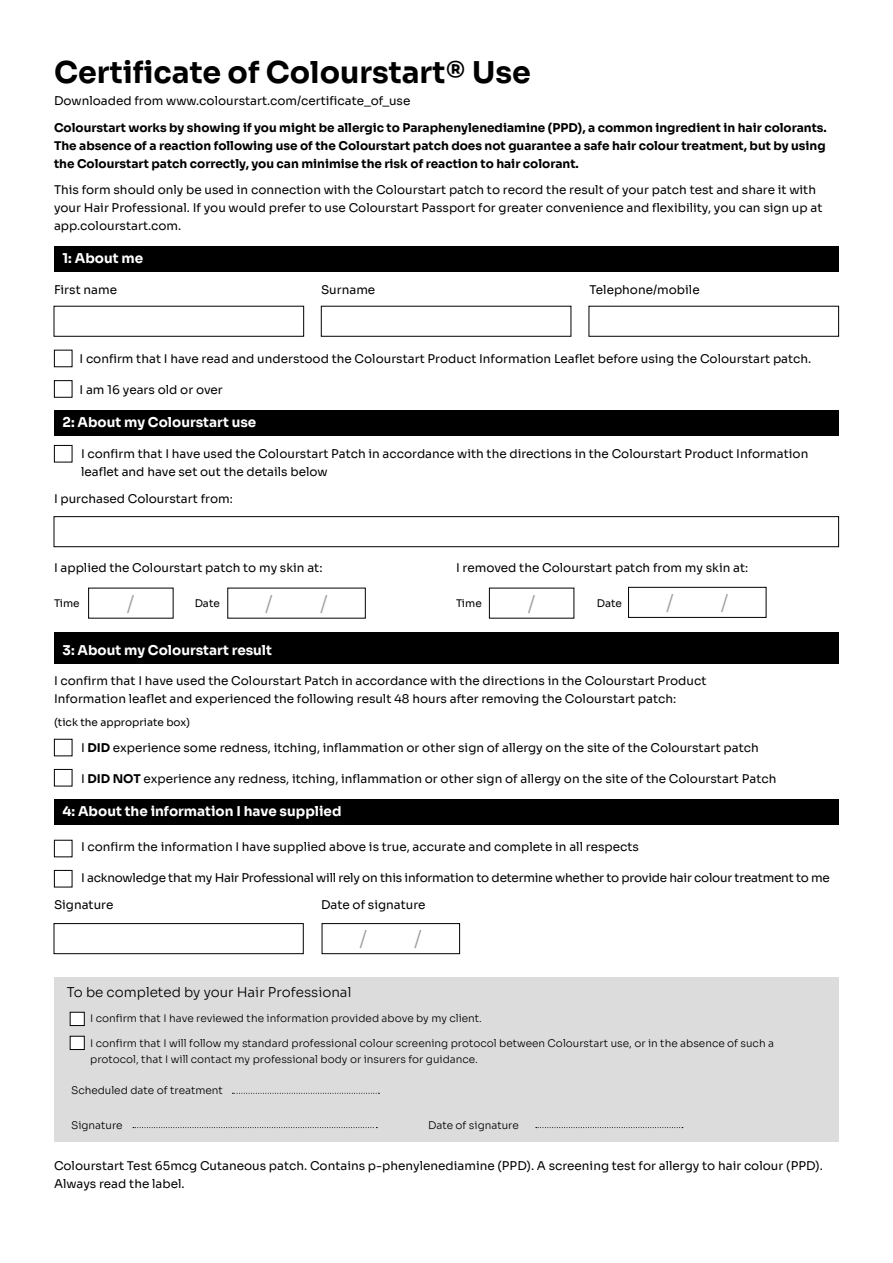
<style>
.page{position:relative;width:893px;height:1263px;background:#fff}
.page>*{position:absolute;margin:0;border:0;box-sizing:border-box;transform-origin:0 0}
.t1{font:700 30px "Sora";color:#000}
.t2{font:25.5px "Minion Pro";color:#9f9f9f}
.t3{font:700 13.5px "Sora";color:#fff}
.t4{font:300 13.5px "Sora";color:#000}
.t5{font:12px/18px "Sora";color:#000}
.t6{font:700 12px/18px "Sora";color:#000;text-align:justify}
.t7{font:12px "Sora";letter-spacing:-.02em;color:#000}
.t8{font:300 10.5px/16.5px "Sora";color:#000}
.t9{font:10.5px "Sora";color:#000}
.s1{font-weight:700}
</style>
<div class="page">
<div style="left:54px;top:246px;width:785px;height:26px;background:#000"></div>
<div style="left:54px;top:410px;width:785px;height:26px;background:#000"></div>
<div style="left:54px;top:633px;width:785px;height:31px;background:#000"></div>
<div style="left:54px;top:799px;width:785px;height:25px;background:#000"></div>
<div style="left:54px;top:350px;width:18px;height:17px;border:1px solid #000"></div>
<div style="left:54px;top:380px;width:18px;height:18px;border:1px solid #000"></div>
<div style="left:54px;top:445px;width:18px;height:17px;border:1px solid #000"></div>
<div style="left:54px;top:739px;width:18px;height:17px;border:1px solid #000"></div>
<div style="left:54px;top:840px;width:18px;height:17px;border:1px solid #000"></div>
<div style="left:54px;top:769px;width:18px;height:17px;border:1px solid #000"></div>
<div style="left:54px;top:870px;width:18px;height:17px;border:1px solid #000"></div>
<div style="left:54px;top:306px;width:250px;height:31px;border:1px solid #000"></div>
<div style="left:54px;top:923px;width:250px;height:31px;border:1px solid #000"></div>
<div style="left:322px;top:923px;width:138px;height:31px;border:1px solid #000"></div>
<div style="left:628px;top:587px;width:138px;height:31px;border:1px solid #000"></div>
<div style="left:54px;top:516px;width:785px;height:31px;border:1px solid #000"></div>
<div style="left:321px;top:306px;width:250px;height:31px;border:1px solid #000"></div>
<div style="left:589px;top:306px;width:250px;height:31px;border:1px solid #000"></div>
<div style="left:54px;top:977px;width:785px;height:165px;background:#dcdcdc"></div>
<div style="left:70px;top:1012px;width:14px;height:13px;background:#fff"></div>
<div style="left:70px;top:1012px;width:14px;height:14px;border:1px solid #000"></div>
<div style="left:70px;top:1036px;width:14px;height:13px;background:#fff"></div>
<div style="left:70px;top:1036px;width:14px;height:14px;border:1px solid #000"></div>
<svg style="left:232px;top:1093px;width:147px;height:1px"></svg>
<svg style="left:536px;top:1127px;width:147px;height:1px"></svg>
<svg style="left:133px;top:1127px;width:244px;height:1px"></svg>
<h1 class="t1" style="left:54px;top:48px;width:478px">Certificate of Colourstart® Use</h1>
<p class="t5" style="left:54px;top:91px;width:358px">Downloaded from www.colourstart.com/certificate_of_use</p>
<p class="t6" style="left:54px;top:117px;width:774px">Colourstart works by showing if you might be allergic to Paraphenylenediamine (PPD), a common ingredient in hair colorants.<br>The absence of a reaction following use of the Colourstart patch does not guarantee a safe hair colour treatment, but by using the Colourstart patch correctly, you can minimise the risk of reaction to hair colorant.</p>
<p class="t5" style="left:54px;top:180px;width:770px">This form should only be used in connection with the Colourstart patch to record the result of your patch test and share it with your Hair Professional. If you would prefer to use Colourstart Passport for greater convenience and flexibility, you can sign up at app.colourstart.com.</p>
<p class="t3" style="left:63px;top:247px;width:82px">1: About me</p>
<p class="t5" style="left:54px;top:280px;width:65px">First name</p>
<p class="t5" style="left:321px;top:280px;width:56px">Surname</p>
<p class="t5" style="left:590px;top:280px;width:112px">Telephone/mobile</p>
<p class="t5" style="left:80px;top:349px;width:733px">I confirm that I have read and understood the Colourstart Product Information Leaflet before using the Colourstart patch.</p>
<p class="t5" style="left:80px;top:380px;width:145px">I am 16 years old or over</p>
<p class="t3" style="left:63px;top:411px;width:195px">2: About my Colourstart use</p>
<p class="t5" style="left:81px;top:444px;width:729px">I confirm that I have used the Colourstart Patch in accordance with the directions in the Colourstart Product Information leaflet and have set out the details below</p>
<p class="t5" style="left:54px;top:488px;width:180px">I purchased Colourstart from:</p>
<p class="t5" style="left:54px;top:557px;width:270px">I applied the Colourstart patch to my skin at:</p>
<p class="t5" style="left:456px;top:557px;width:294px">I removed the Colourstart patch from my skin at:</p>
<p class="t9" style="left:54px;top:594px;width:27px">Time</p>
<p class="t9" style="left:195px;top:594px;width:27px">Date</p>
<p class="t9" style="left:456px;top:594px;width:27px">Time</p>
<p class="t9" style="left:597px;top:594px;width:27px">Date</p>
<p class="t3" style="left:63px;top:639px;width:211px">3: About my Colourstart result</p>
<p class="t5" style="left:54px;top:671px;width:654px">I confirm that I have used the Colourstart Patch in accordance with the directions in the Colourstart Product<br>Information leaflet and experienced the following result 48 hours after removing the Colourstart patch:</p>
<p class="t9" style="left:54px;top:713px;width:138px">(tick the appropriate box)</p>
<p class="t5" style="left:81px;top:738px;width:679px">I <span class="s1">DID</span> experience some redness, itching, inflammation or other sign of allergy on the site of the Colourstart patch</p>
<p class="t5" style="left:81px;top:768px;width:697px">I <span class="s1">DID NOT</span> experience any redness, itching, inflammation or other sign of allergy on the site of the Colourstart Patch</p>
<p class="t3" style="left:63px;top:800px;width:280px">4: About the information I have supplied</p>
<p class="t5" style="left:81px;top:837px;width:559px">I confirm the information I have supplied above is true, accurate and complete in all respects</p>
<p class="t7" style="left:81px;top:868px;width:750px">I acknowledge that my Hair Professional will rely on this information to determine whether to provide hair colour treatment to me</p>
<p class="t5" style="left:54px;top:894px;width:61px">Signature</p>
<p class="t5" style="left:321px;top:894px;width:106px">Date of signature</p>
<h2 class="t2" style="left:666px;top:585px;width:10px">/</h2>
<h2 class="t2" style="left:720px;top:585px;width:10px">/</h2>
<h2 class="t2" style="left:127px;top:586px;width:10px">/</h2>
<h2 class="t2" style="left:265px;top:586px;width:10px">/</h2>
<h2 class="t2" style="left:320px;top:586px;width:10px">/</h2>
<h2 class="t2" style="left:527px;top:586px;width:10px">/</h2>
<h2 class="t2" style="left:359px;top:922px;width:10px">/</h2>
<h2 class="t2" style="left:414px;top:922px;width:10px">/</h2>
<p class="t4" style="left:67px;top:981px;width:286px">To be completed by your Hair Professional</p>
<p class="t8" style="left:90px;top:1009px;width:393px">I confirm that I have reviewed the information provided above by my client.</p>
<p class="t8" style="left:90px;top:1034px;width:685px">I confirm that I will follow my standard professional colour screening protocol between Colourstart use, or in the absence of such a protocol, that I will contact my professional body or insurers for guidance.</p>
<p class="t8" style="left:71px;top:1081px;width:154px">Scheduled date of treatment</p>
<p class="t8" style="left:71px;top:1116px;width:53px">Signature</p>
<p class="t8" style="left:428px;top:1116px;width:92px">Date of signature</p>
<p class="t5" style="left:54px;top:1156px;width:770px">Colourstart Test 65mcg Cutaneous patch. Contains p-phenylenediamine (PPD). A screening test for allergy to hair colour (PPD).<br>Always read the label.</p>
</div>
